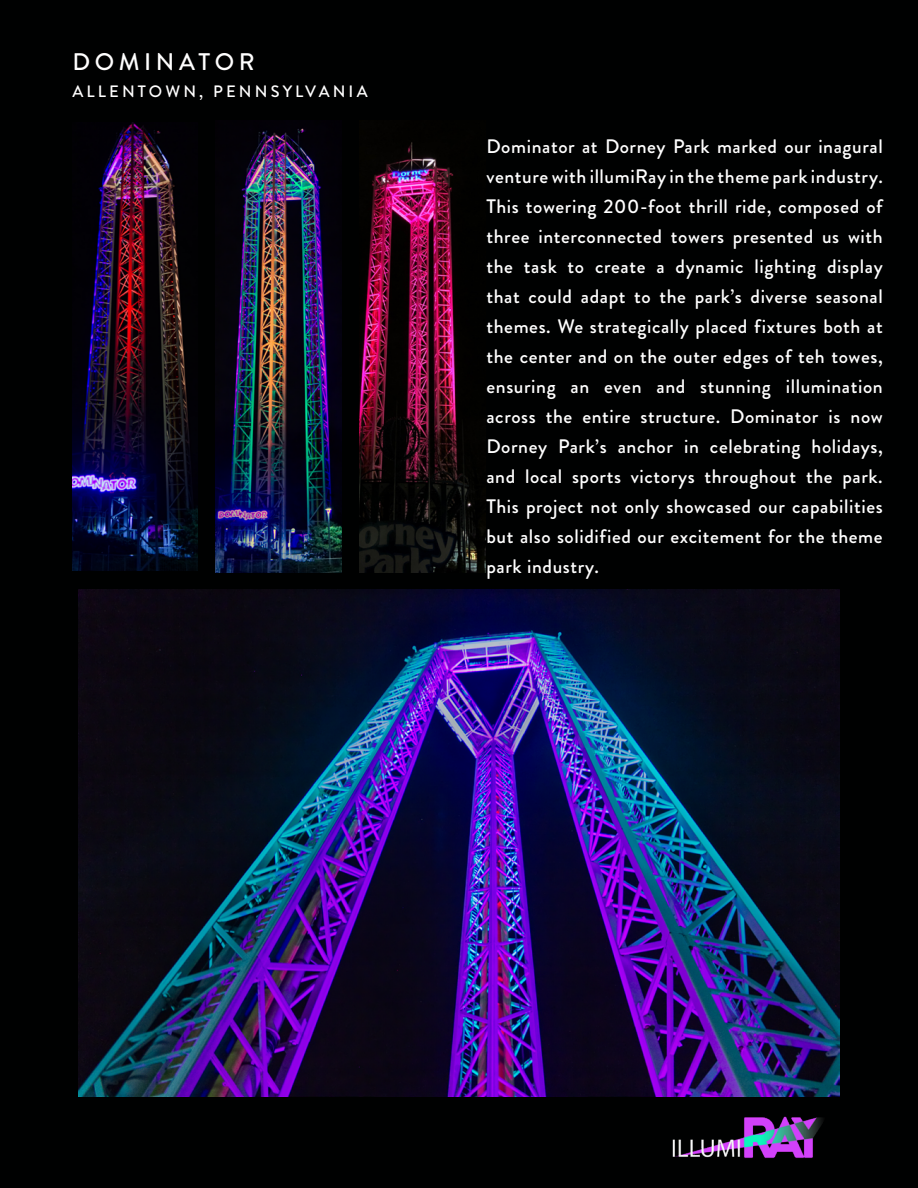
<style>
.page{position:relative;width:918px;height:1188px;background:#000101}
.page>*{position:absolute;margin:0;border:0;box-sizing:border-box;transform-origin:0 0}
.t1{font:500 24px "Brandon Grotesque";letter-spacing:.19em;color:#fff}
.t2{font:500 19.5px/30px "Brandon Grotesque";letter-spacing:.03em;color:#fff;text-align:justify}
.t3{font:500 16.5px "Brandon Grotesque";letter-spacing:.19em;color:#fff}
</style>
<div class="page">
<img style="left:78px;top:589px;width:762px;height:507px">
<img style="left:72px;top:122px;width:126px;height:448px">
<img style="left:216px;top:128px;width:125px;height:444px">
<img style="left:359px;top:142px;width:126px;height:430px">
<img style="left:616px;top:1091px;width:224px;height:67px">
<p class="t1" style="left:72px;top:45px;width:184px">DOMINATOR</p>
<p class="t3" style="left:72px;top:80px;width:297px">ALLENTOWN, PENNSYLVANIA</p>
<p class="t2" style="left:486px;top:132px;width:398px">Dominator at Dorney Park marked our inagural venture with illumiRay in the theme park industry.<br>This towering 200-foot thrill ride, composed of three interconnected towers presented us with the task to create a dynamic lighting display that could adapt to the park’s diverse seasonal themes. We strategically placed fixtures both at the center and on the outer edges of teh towes, ensuring an even and stunning illumination across the entire structure. Dominator is now Dorney Park’s anchor in celebrating holidays, and local sports victorys throughout the park.<br>This project not only showcased our capabilities but also solidified our excitement for the theme park industry.</p>
</div>
